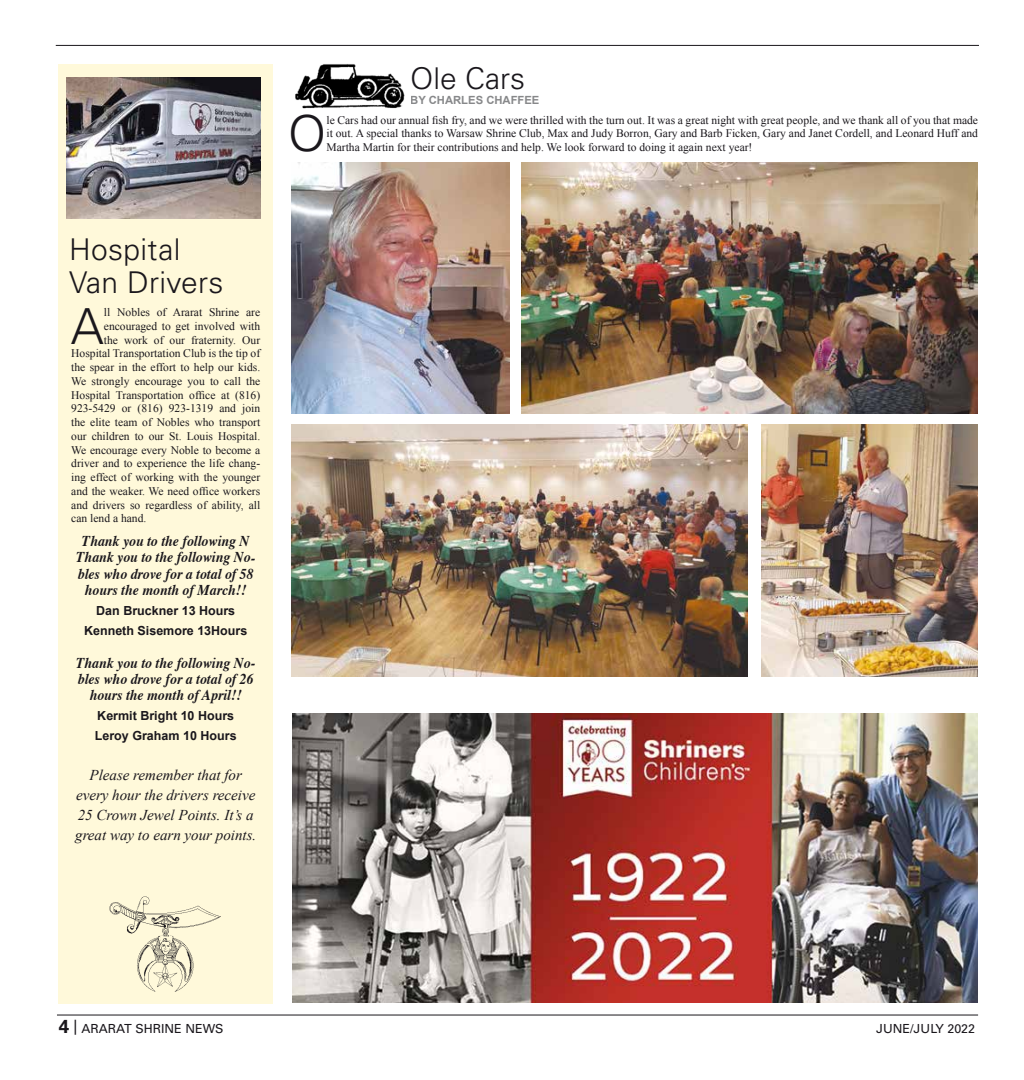
<style>
.page{position:relative;width:1024px;height:1080px;background:#fff}
.page>*{position:absolute;margin:0;border:0;box-sizing:border-box;transform-origin:0 0}
.t1{font:300 49.62px "Univers";color:#1a171c}
.t2{font:300 30px/32.5px "Univers";letter-spacing:.01em;color:#1a171c}
.t3{font:italic 700 15px/16.2px "Times";color:#1a171c;text-align:center;scale:.92 1}
.t4{font:italic 15px/20px "Times New Roman";color:#1a171c;text-align:center}
.t5{font:700 12.5px/20px "Arial";color:#1a171c;text-align:center}
.t6{font:12.5px "Univers";color:#1a171c}
.t7{font:11.5px/13.8px "Times New Roman";color:#1a171c;text-align:justify}
.t8{font:700 11.25px "Arial";color:#87888a}
.s1{font-weight:700;font-size:18.75px}
</style>
<div class="page">
<hr style="left:57px;top:1015px;width:921px;height:1px;background:#1a171c">
<hr style="left:56px;top:45px;width:923px;height:1px;background:#1a171c">
<div style="left:58px;top:65px;width:215px;height:939px;background:#fff9da"></div>
<img style="left:109px;top:896px;width:112px;height:96px">
<img style="left:67px;top:78px;width:193px;height:141px">
<img style="left:295px;top:64px;width:110px;height:45px">
<img style="left:521px;top:163px;width:456px;height:251px">
<img style="left:292px;top:425px;width:456px;height:251px">
<img style="left:292px;top:163px;width:217px;height:251px">
<img style="left:761px;top:425px;width:216px;height:251px">
<img style="left:292px;top:714px;width:685px;height:289px">
<h2 class="t2" style="left:410px;top:62px;width:117px">Ole Cars</h2>
<p class="t8" style="left:410px;top:92px;width:131px">BY CHARLES CHAFFEE</p>
<h1 class="t1" style="left:288px;top:104px;width:40px">O</h1>
<p class="t7" style="left:326px;top:113px;width:653px">le Cars had our annual fish fry, and we were thrilled with the turn out. It was a great night with great people, and we thank all of you that made it out. A special thanks to Warsaw Shrine Club, Max and Judy Borron, Gary and Barb Ficken, Gary and Janet Cordell, and Leonard Huff and Martha Martin for their contributions and help. We look forward to doing it again next year!</p>
<h2 class="t2" style="left:69px;top:234px;width:156px">Hospital<br>Van Drivers</h2>
<h1 class="t1" style="left:71px;top:296px;width:35px">A</h1>
<p class="t7" style="left:104px;top:305px;width:158px">ll Nobles of Ararat Shrine are</p>
<p class="t7" style="left:104px;top:319px;width:158px">encouraged to get involved with</p>
<p class="t7" style="left:104px;top:333px;width:158px">the work of our fraternity. Our</p>
<p class="t7" style="left:71px;top:347px;width:190px">Hospital Transportation Club is the tip of</p>
<p class="t7" style="left:71px;top:360px;width:190px">the spear in the effort to help our kids.</p>
<p class="t7" style="left:71px;top:374px;width:190px">We strongly encourage you to call the</p>
<p class="t7" style="left:71px;top:388px;width:190px">Hospital Transportation office at (816)</p>
<p class="t7" style="left:71px;top:402px;width:190px">923-5429 or (816) 923-1319 and join</p>
<p class="t7" style="left:71px;top:415px;width:190px">the elite team of Nobles who transport</p>
<p class="t7" style="left:71px;top:429px;width:190px">our children to our St. Louis Hospital.</p>
<p class="t7" style="left:71px;top:443px;width:190px">We encourage every Noble to become a</p>
<p class="t7" style="left:71px;top:457px;width:190px">driver and to experience the life chang-</p>
<p class="t7" style="left:71px;top:470px;width:190px">ing effect of working with the younger</p>
<p class="t7" style="left:71px;top:484px;width:190px">and the weaker. We need office workers</p>
<p class="t7" style="left:71px;top:498px;width:190px">and drivers so regardless of ability, all</p>
<p class="t7" style="left:71px;top:512px;width:77px">can lend a hand.</p>
<h3 class="t3" style="left:76px;top:532px;width:196px">Thank you to the following N<br>Thank you to the following No&shy;bles who drove for a total of 58 hours the month of March!!</h3>
<p class="t5" style="left:84px;top:601px;width:165px">Dan Bruckner 13 Hours<br>Kenneth Sisemore 13Hours</p>
<h3 class="t3" style="left:76px;top:653px;width:196px">Thank you to the following No&shy;bles who drove for a total of 26 hours the month of April!!</h3>
<p class="t5" style="left:95px;top:706px;width:143px;text-align:left">Kermit Bright 10 Hours<br>Leroy Graham 10 Hours</p>
<h3 class="t4" style="left:75px;top:765px;width:183px">Please remember that for every hour the drivers receive<br>25 Crown Jewel Points. It’s a great way to earn your points.</h3>
<p class="t6" style="left:59px;top:1022px;width:166px"><span class="s1">4</span> <sup>|</sup> ARARAT SHRINE NEWS</p>
<p class="t6" style="left:876px;top:1022px;width:101px">JUNE/JULY 2022</p>
</div>
